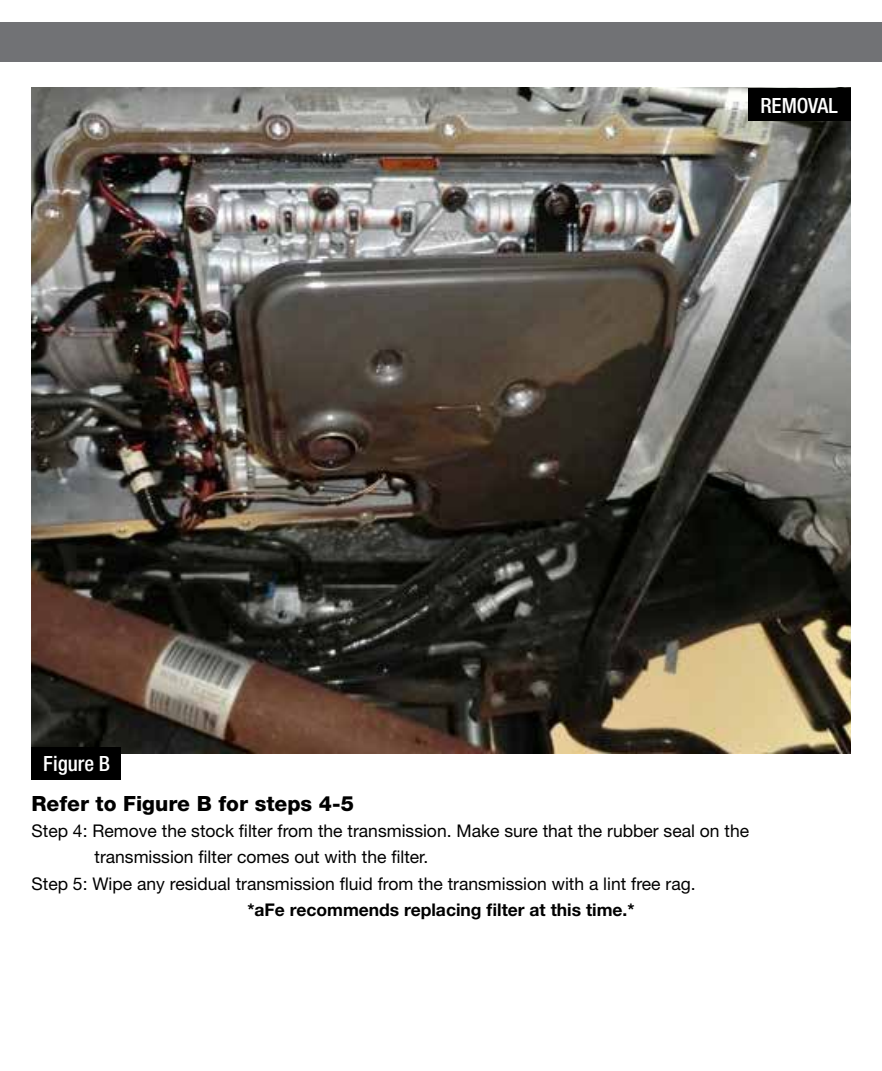
<style>
.page{position:relative;width:882px;height:1071px;background:#fff}
.page>*{position:absolute;margin:0;border:0;box-sizing:border-box;transform-origin:0 0}
.t1{font:800 21px "Helvetica Neue";color:#000}
.t2{font:500 condensed 21px "Helvetica Neue";color:#fff}
.t3{font:17.5px "Helvetica Neue";color:#000}
.t4{font:700 17.5px "Helvetica Neue";color:#000}
</style>
<div class="page">
<div style="left:0;top:23px;width:882px;height:39px;background:#717275"></div>
<img style="left:32px;top:88px;width:818px;height:665px">
<div style="left:748px;top:88px;width:102px;height:33px;background:#000"></div>
<div style="left:32px;top:747px;width:89px;height:33px;background:#000"></div>
<p class="t2" style="left:760px;top:93px;width:79px">REMOVAL</p>
<p class="t2" style="left:43px;top:751px;width:68px">Figure B</p>
<p class="t1" style="left:32px;top:791px;width:324px">Refer to Figure B for steps 4-5</p>
<p class="t3" style="left:32px;top:820px;width:719px">Step 4: Remove the stock filter from the transmission. Make sure that the rubber seal on the</p>
<p class="t3" style="left:94px;top:847px;width:335px">transmission filter comes out with the filter.</p>
<p class="t3" style="left:32px;top:873px;width:666px">Step 5: Wipe any residual transmission fluid from the transmission with a lint free rag.</p>
<p class="t4" style="left:247px;top:899px;width:389px">*aFe recommends replacing filter at this time.*</p>
</div>
